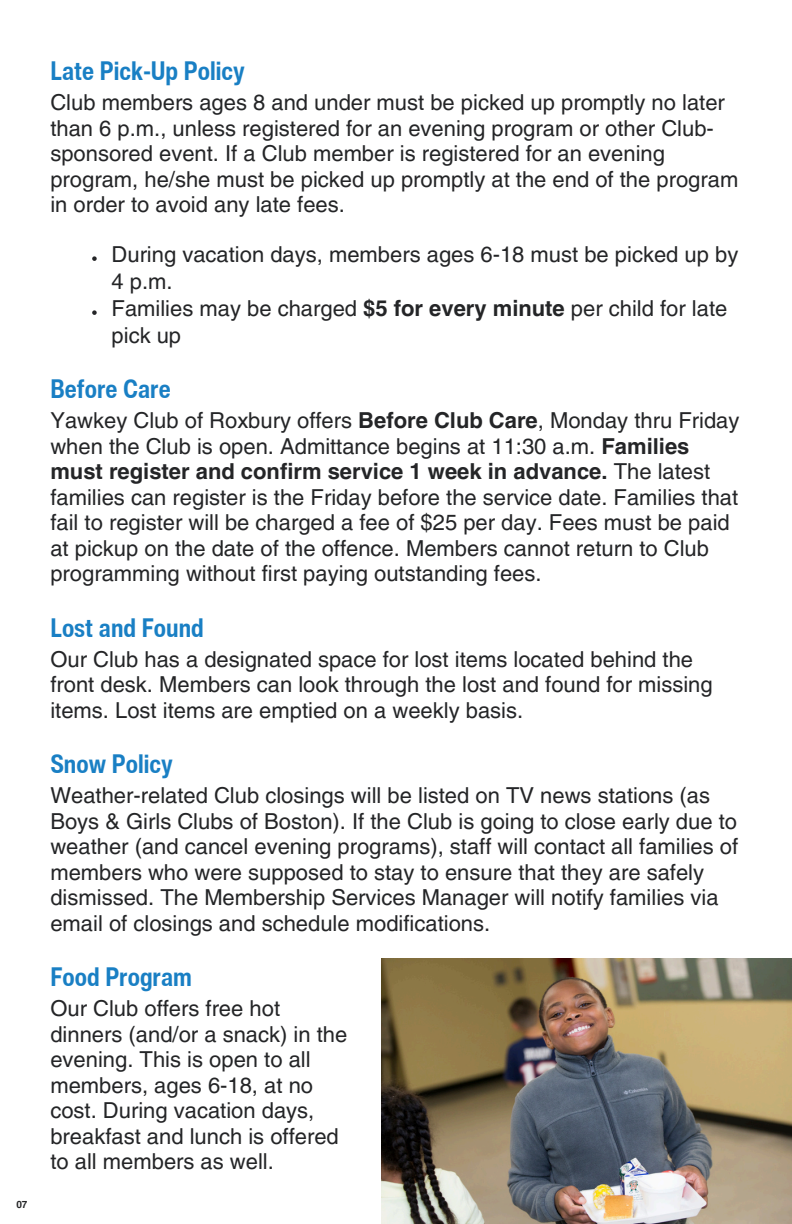
<style>
.page{position:relative;width:792px;height:1224px;background:#fff}
.page>*{position:absolute;margin:0;border:0;box-sizing:border-box;transform-origin:0 0}
.t1{font:700 condensed 26px "Helvetica Now Text";color:#197fc4}
.t2{font:22px/25.6px "Helvetica LT Pro";color:#242527}
.t3{font:700 10px "Helvetica LT Pro";color:#242527}
.s1{font-weight:700}
</style>
<div class="page">
<img style="left:382px;top:958px;width:410px;height:266px">
<svg style="left:92px;top:256px;width:5px;height:5px"></svg>
<svg style="left:92px;top:310px;width:5px;height:5px"></svg>
<p class="t3" style="left:16px;top:1201px;width:13px">07</p>
<p class="t1" style="left:50px;top:51px;width:196px">Late Pick-Up Policy</p>
<p class="t2" style="left:50px;top:92px;width:689px">Club members ages 8 and under must be picked up promptly no later than 6 p.m., unless registered for an evening program or other Club&shy;sponsored event. If a Club member is registered for an evening program, he/she must be picked up promptly at the end of the program in order to avoid any late fees.</p>
<p class="t2" style="left:112px;top:243px;width:628px;line-height:27px">During vacation days, members ages 6-18 must be picked up by<br>4 p.m.</p>
<h1 class="t2" style="left:112px;top:297px;width:617px;line-height:27px">Families may be charged <span class="s1">$5 for every minute</span> per child for late pick up</h1>
<p class="t1" style="left:50px;top:369px;width:122px">Before Care</p>
<h1 class="t2" style="left:50px;top:410px;width:691px">Yawkey Club of Roxbury offers <span class="s1">Before Club Care</span>, Monday thru Friday when the Club is open. Admittance begins at 11:30 a.m. <span class="s1">Families must register and confirm service 1 week in advance.</span> The latest families can register is the Friday before the service date. Families that fail to register will be charged a fee of $25 per day. Fees must be paid at pickup on the date of the offence. Members cannot return to Club programming without first paying outstanding fees.</h1>
<h1 class="t1" style="left:50px;top:608px;width:155px">Lost and Found</h1>
<p class="t2" style="left:50px;top:648px;width:664px">Our Club has a designated space for lost items located behind the front desk. Members can look through the lost and found for missing items. Lost items are emptied on a weekly basis.</p>
<p class="t1" style="left:50px;top:744px;width:124px">Snow Policy</p>
<p class="t2" style="left:50px;top:785px;width:689px">Weather-related Club closings will be listed on TV news stations (as Boys &amp; Girls Clubs of Boston). If the Club is going to close early due to weather (and cancel evening programs), staff will contact all families of members who were supposed to stay to ensure that they are safely dismissed. The Membership Services Manager will notify families via email of closings and schedule modifications.</p>
<h1 class="t1" style="left:50px;top:957px;width:143px">Food Program</h1>
<p class="t2" style="left:50px;top:998px;width:298px">Our Club offers free hot dinners (and/or a snack) in the evening. This is open to all members, ages 6-18, at no cost. During vacation days, breakfast and lunch is offered to all members as well.</p>
</div>
